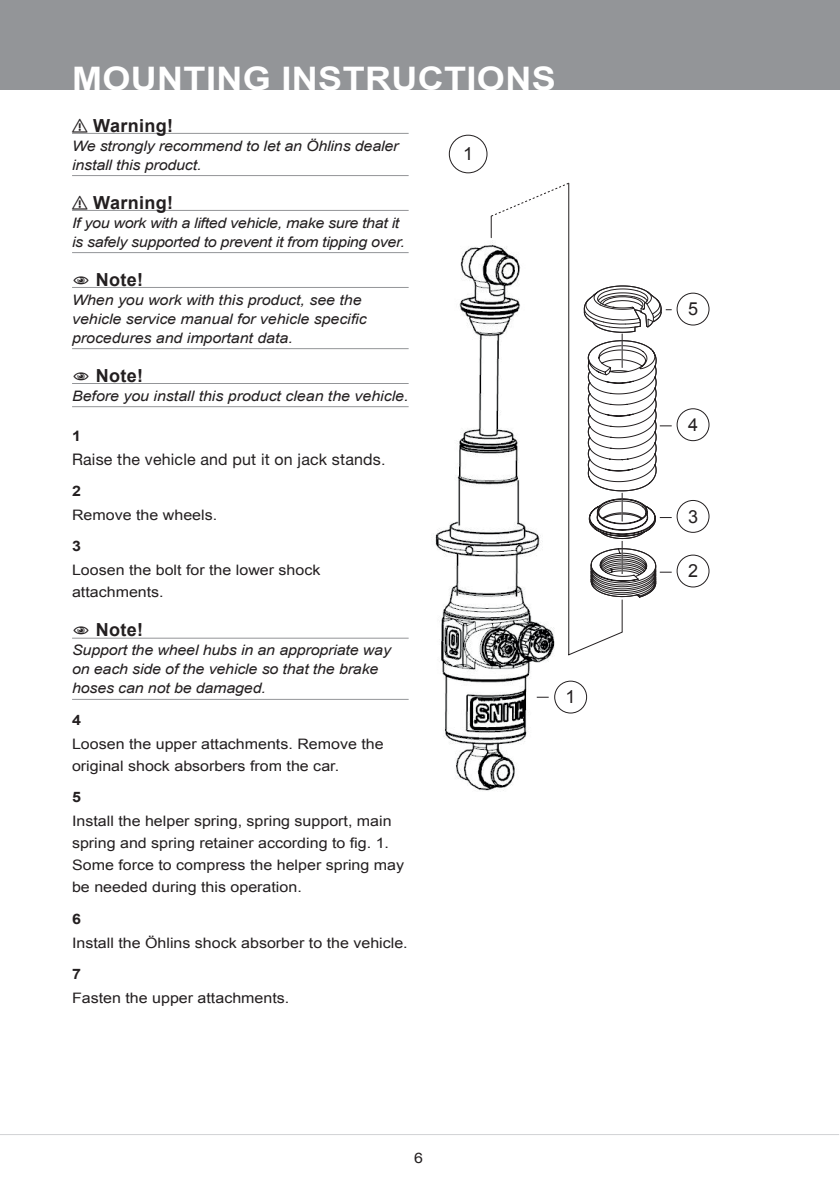
<style>
.page{position:relative;width:840px;height:1191px;background:#fff}
.page>*{position:absolute;margin:0;border:0;box-sizing:border-box;transform-origin:0 0}
.t1{font:700 32.4px "Arial";letter-spacing:.01em;color:#fff;scale:1.11 1}
.t2{font:700 18px "Arial";color:#231f20}
.t3{font:18px "Arial";color:#231f20}
.t4{font:16px "Helvetica Neue LT Std";letter-spacing:.01em;color:#231f20}
.t5{font:italic 14.4px/19px "Arial";letter-spacing:-.01em;color:#231f20;scale:1.11 1}
.t6{font:14.4px/22px "Arial";color:#231f20;scale:1.11 1}
.t7{font:700 14.4px "Arial";color:#231f20;scale:1.11 1}
.s1{font-family:"Arial";font-size:14.4px}
</style>
<div class="page">
<div style="left:0;top:0;width:839px;height:90px;background:#939598"></div>
<hr style="left:0;top:1134px;width:838px;height:1px;background:#d1d2d4">
<hr style="left:72px;top:638px;width:336px;height:1px;background:#939598">
<hr style="left:72px;top:699px;width:336px;height:1px;background:#939598">
<hr style="left:72px;top:133px;width:336px;height:1px;background:#939598">
<hr style="left:72px;top:175px;width:336px;height:1px;background:#939598">
<hr style="left:72px;top:210px;width:336px;height:1px;background:#939598">
<hr style="left:72px;top:252px;width:336px;height:1px;background:#939598">
<hr style="left:72px;top:287px;width:336px;height:1px;background:#939598">
<hr style="left:72px;top:348px;width:336px;height:1px;background:#939598">
<hr style="left:72px;top:383px;width:336px;height:1px;background:#939598">
<hr style="left:72px;top:406px;width:336px;height:1px;background:#939598">
<div style="left:448px;top:135px;width:39px;height:38px;border:1px solid #231f20;border-radius:50%"></div>
<svg style="left:490px;top:183px;width:132px;height:472px"></svg>
<img style="left:435px;top:240px;width:121px;height:551px">
<svg style="left:582px;top:285px;width:89px;height:313px"></svg>
<svg style="left:536px;top:696px;width:12px;height:1px"></svg>
<div style="left:676px;top:293px;width:33px;height:32px;border:1px solid #231f20;border-radius:50%"></div>
<div style="left:676px;top:408px;width:33px;height:33px;border:1px solid #231f20;border-radius:50%"></div>
<div style="left:676px;top:500px;width:33px;height:33px;border:1px solid #231f20;border-radius:50%"></div>
<div style="left:676px;top:554px;width:33px;height:33px;border:1px solid #231f20;border-radius:50%"></div>
<div style="left:554px;top:680px;width:32px;height:33px;border:1px solid #231f20;border-radius:50%"></div>
<h1 class="t1" style="left:72px;top:57px;width:437px">MOUNTING INSTRUCTIONS</h1>
<p class="t2" style="left:72px;top:113px;width:47px">⚠ WARNING!</p>
<p class="t5" style="left:72px;top:136px;width:295px">We strongly recommend to let an Öhlins dealer install this product.</p>
<p class="t2" style="left:72px;top:190px;width:47px">⚠ WARNING!</p>
<p class="t5" style="left:72px;top:213px;width:301px">If you work with a lifted vehicle, make sure that it is safely supported to prevent it from tipping over.</p>
<p class="t2" style="left:109px;top:267px;width:36px">NOT E!</p>
<p class="t5" style="left:72px;top:290px;width:267px">When you work with this product, see the vehicle service manual for vehicle specific procedures and important data.</p>
<p class="t2" style="left:109px;top:363px;width:36px">NOT E!</p>
<p class="t5" style="left:72px;top:386px;width:304px">Before you install this product clean the vehicle.</p>
<p class="t3" style="left:463px;top:142px;width:12px">1</p>
<p class="t7" style="left:72px;top:426px;width:10px">1</p>
<p class="t4" style="left:72px;top:449px;width:315px">Raise the vehicle and put it on jack stands<span class="s1">.</span></p>
<p class="t7" style="left:72px;top:481px;width:10px">2</p>
<p class="t6" style="left:72px;top:504px;width:132px">Remove the wheels.</p>
<p class="t7" style="left:72px;top:537px;width:10px">3</p>
<p class="t6" style="left:72px;top:559px;width:225px">Loosen the bolt for the lower shock attachments.</p>
<p class="t2" style="left:109px;top:618px;width:36px">NOT E!</p>
<p class="t5" style="left:72px;top:641px;width:289px">Support the wheel hubs in an appropriate way on each side of the vehicle so that the brake hoses can not be damaged.</p>
<p class="t7" style="left:72px;top:710px;width:10px">4</p>
<p class="t6" style="left:72px;top:733px;width:282px">Loosen the upper attachments. Remove the original shock absorbers from the car.</p>
<p class="t7" style="left:72px;top:787px;width:10px">5</p>
<p class="t6" style="left:72px;top:810px;width:300px">Install the helper spring, spring support, main spring and spring retainer according to fig. 1.<br>Some force to compress the helper spring may be needed during this operation.</p>
<p class="t7" style="left:72px;top:909px;width:10px">6</p>
<p class="t6" style="left:72px;top:931px;width:304px">Install the Öhlins shock absorber to the vehicle.</p>
<p class="t7" style="left:72px;top:964px;width:10px">7</p>
<p class="t6" style="left:72px;top:987px;width:197px">Fasten the upper attachments.</p>
<p class="t3" style="left:565px;top:685px;width:12px">1</p>
<p class="t6" style="left:414px;top:1147px;width:10px">6</p>
<p class="t3" style="left:687px;top:297px;width:12px">5</p>
<p class="t3" style="left:687px;top:413px;width:12px">4</p>
<p class="t3" style="left:687px;top:504px;width:12px">3</p>
<p class="t3" style="left:687px;top:559px;width:12px">2</p>
</div>
